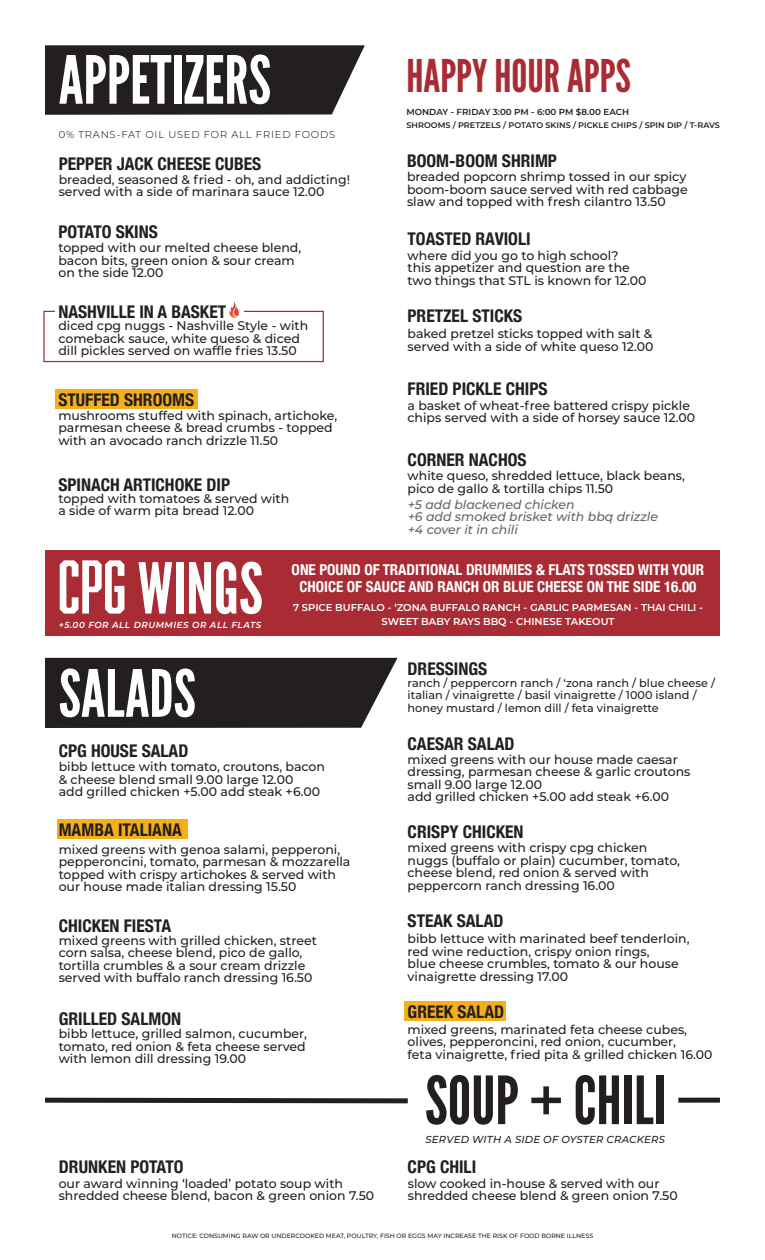
<style>
.page{position:relative;width:765px;height:1260px;background:#fff}
.page>*{position:absolute;margin:0;border:0;box-sizing:border-box;transform-origin:0 0}
.t1{font:70px "League Gothic";color:#fff}
.t2{font:66.25px "League Gothic";color:#fff}
.t3{font:66.25px "League Gothic";color:#231f20}
.t4{font:65px "League Gothic";color:#fff}
.t5{font:45px "League Gothic";color:#a92c34}
.t6{font:700 condensed 17.5px "Helvetica Neue";color:#231f20}
.t7{font:700 condensed 15px/16.2px "Helvetica Neue";color:#fff;text-align:center}
.t8{font:500 12.5px/12.5px "Montserrat";color:#231f20}
.t9{font:italic 500 12.5px/12.5px "Montserrat";color:#231f20}
.t10{font:500 11.25px/12.5px "Montserrat";color:#231f20}
.t11{font:italic 500 10.12px "Montserrat";letter-spacing:.02em;color:#231f20}
.t12{font:600 10px "Montserrat";color:#fff}
.t13{font:300 10px "Montserrat";letter-spacing:.08em;color:#000}
.t14{font:600 8.75px "Montserrat";color:#231f20}
.t15{font:italic 600 8.75px "Montserrat";letter-spacing:.06em;color:#fff}
.t16{font:600 8.12px "Montserrat";color:#231f20}
.t17{font:500 6.25px "Montserrat";color:#231f20}
.s1{font-family:"Abolition"}
</style>
<div class="page">
<div style="left:405px;top:1001px;width:101px;height:19px;background:#f6af19"></div>
<div style="left:43px;top:311px;width:281px;height:51px;border:1px solid #a92c34"></div>
<div style="left:45px;top:550px;width:675px;height:86px;background:#a92c34"></div>
<div style="left:57px;top:820px;width:130px;height:19px;background:#f6af19"></div>
<div style="left:55px;top:389px;width:142px;height:20px;background:#f6af19"></div>
<svg style="left:45px;top:45px;width:320px;height:70px;background:#2f2b2c"></svg>
<div style="left:55px;top:310px;width:189px;height:5px;background:#fff"></div>
<div style="left:45px;top:658px;width:353px;height:70px;background:#231f20"></div>
<svg style="left:45px;top:1097px;width:363px;height:7px"></svg>
<div style="left:678px;top:1098px;width:42px;height:5px;background:#231f20"></div>
<img style="left:229px;top:301px;width:12px;height:17px">
<p class="t2" style="left:59px;top:41px;width:214px">APPETIZERS</p>
<p class="t13" style="left:59px;top:128px;width:278px">0% TRANS-FAT OIL USED FOR ALL FRIED FOODS</p>
<p class="t5" style="left:406px;top:49px;width:226px">HAPPY HOUR APPS</p>
<p class="t14" style="left:406px;top:105px;width:224px">MONDAY - FRIDAY 3:00 PM - 6:00 PM $8.00 EACH</p>
<p class="t16" style="left:406px;top:120px;width:315px">SHROOMS / PRETZELS / POTATO SKINS / PICKLE CHIPS / SPIN DIP / T-RAVS</p>
<p class="t6" style="left:59px;top:150px;width:204px">PEPPER JACK CHEESE CUBES</p>
<p class="t6" style="left:407px;top:146px;width:152px">BOOM-BOOM SHRIMP</p>
<p class="t8" style="left:59px;top:173px;width:293px">breaded, seasoned &amp; fried - oh, and addicting! served with a side of marinara sauce 12.00</p>
<p class="t8" style="left:407px;top:170px;width:282px">breaded popcorn shrimp tossed in our spicy boom-boom sauce served with red cabbage slaw and topped with fresh cilantro 13.50</p>
<p class="t6" style="left:58px;top:218px;width:101px">POTATO SKINS</p>
<p class="t8" style="left:58px;top:241px;width:244px">topped with our melted cheese blend, bacon bits, green onion &amp; sour cream on the side 12.00</p>
<p class="t6" style="left:58px;top:297px;width:169px">NASHVILLE IN A BASKET</p>
<p class="t8" style="left:58px;top:319px;width:251px">diced cpg nuggs - Nashville Style - with comeback sauce, white queso &amp; diced dill pickles served on waffle fries 13.50</p>
<p class="t6" style="left:58px;top:386px;width:137px">STUFFED SHROOMS</p>
<p class="t8" style="left:58px;top:409px;width:281px">mushrooms stuffed with spinach, artichoke, parmesan cheese &amp; bread crumbs - topped with an avocado ranch drizzle 11.50</p>
<p class="t6" style="left:408px;top:225px;width:125px">TOASTED RAVIOLI</p>
<p class="t8" style="left:408px;top:248px;width:212px">where did you go to high school?</p>
<p class="t8" style="left:408px;top:261px;width:240px">this appetizer and question are the two things that STL is known for 12.00</p>
<p class="t6" style="left:408px;top:301px;width:116px">PRETZEL STICKS</p>
<p class="t8" style="left:408px;top:327px;width:247px">baked pretzel sticks topped with salt &amp; served with a side of white queso 12.00</p>
<p class="t6" style="left:408px;top:374px;width:141px">FRIED PICKLE CHIPS</p>
<p class="t8" style="left:408px;top:399px;width:289px">a basket of wheat-free battered crispy pickle chips served with a side of horsey sauce 12.00</p>
<p class="t6" style="left:408px;top:445px;width:120px">CORNER NACHOS</p>
<p class="t8" style="left:408px;top:469px;width:279px">white queso, shredded lettuce, black beans, pico de gallo &amp; tortilla chips 11.50</p>
<p class="t9" style="left:408px;top:498px;width:252px">+5 add blackened chicken<br>+6 add smoked brisket with bbq drizzle +4 cover it in chili</p>
<p class="t7" style="left:292px;top:561px;width:414px">ONE POUND OF TRADITIONAL DRUMMIES &amp; FLATS TOSSED WITH YOUR<br>CHOICE OF SAUCE AND RANCH OR BLUE CHEESE ON THE SIDE 16.00</p>
<p class="t6" style="left:58px;top:470px;width:173px">SPINACH ARTICHOKE DIP</p>
<p class="t8" style="left:58px;top:492px;width:232px">topped with tomatoes &amp; served with a side of warm pita bread 12.00</p>
<p class="t1" style="left:58px;top:547px;width:207px"><span class="s1">CPG</span> WINGS</p>
<p class="t12" style="left:293px;top:601px;width:411px">7 SPICE BUFFALO - ‘ZONA BUFFALO RANCH - GARLIC PARMESAN - THAI CHILI -</p>
<p class="t12" style="left:381px;top:614px;width:235px">SWEET BABY RAYS BBQ - CHINESE TAKEOUT</p>
<p class="t15" style="left:59px;top:618px;width:204px">+5.00 FOR ALL DRUMMIES OR ALL FLATS</p>
<p class="t4" style="left:59px;top:655px;width:139px">SALADS</p>
<p class="t6" style="left:59px;top:736px;width:131px">CPG HOUSE SALAD</p>
<p class="t8" style="left:59px;top:760px;width:268px">bibb lettuce with tomato, croutons, bacon &amp; cheese blend small 9.00 large 12.00</p>
<p class="t8" style="left:59px;top:785px;width:263px">add grilled chicken +5.00 add steak +6.00</p>
<p class="t6" style="left:59px;top:816px;width:125px">MAMBA ITALIANA</p>
<p class="t8" style="left:59px;top:842px;width:283px">mixed greens with genoa salami, pepperoni,</p>
<p class="t8" style="left:59px;top:855px;width:293px">pepperoncini, tomato, parmesan &amp; mozzarella topped with crispy artichokes &amp; served with our house made italian dressing 15.50</p>
<p class="t6" style="left:59px;top:911px;width:114px">CHICKEN FIESTA</p>
<p class="t8" style="left:59px;top:934px;width:260px">mixed greens with grilled chicken, street corn salsa, cheese blend, pico de gallo, tortilla crumbles &amp; a sour cream drizzle served with buffalo ranch dressing 16.50</p>
<p class="t6" style="left:59px;top:1004px;width:124px">GRILLED SALMON</p>
<p class="t8" style="left:59px;top:1027px;width:250px;text-align:justify">bibb lettuce, grilled salmon, cucumber, tomato, red onion &amp; feta cheese served with lemon dill dressing 19.00</p>
<p class="t6" style="left:59px;top:1152px;width:126px">DRUNKEN POTATO</p>
<p class="t8" style="left:59px;top:1176px;width:317px">our award winning ‘loaded’ potato soup with shredded cheese blend, bacon &amp; green onion 7.50</p>
<p class="t6" style="left:408px;top:654px;width:81px">DRESSINGS</p>
<p class="t10" style="left:408px;top:676px;width:309px">ranch / peppercorn ranch / ‘zona ranch / blue cheese / italian / vinaigrette / basil vinaigrette / 1000 island /</p>
<p class="t10" style="left:408px;top:701px;width:253px">honey mustard / lemon dill / feta vinaigrette</p>
<p class="t6" style="left:408px;top:729px;width:108px">CAESAR SALAD</p>
<p class="t8" style="left:408px;top:753px;width:284px">mixed greens with our house made caesar dressing, parmesan cheese &amp; garlic croutons small 9.00 large 12.00</p>
<p class="t8" style="left:408px;top:790px;width:263px">add grilled chicken +5.00 add steak +6.00</p>
<p class="t6" style="left:408px;top:817px;width:118px">CRISPY CHICKEN</p>
<p class="t8" style="left:408px;top:841px;width:274px">mixed greens with crispy cpg chicken nuggs (buffalo or plain) cucumber, tomato, cheese blend, red onion &amp; served with</p>
<p class="t8" style="left:408px;top:878px;width:209px">peppercorn ranch dressing 16.00</p>
<p class="t6" style="left:408px;top:906px;width:97px">STEAK SALAD</p>
<p class="t8" style="left:408px;top:932px;width:283px">bibb lettuce with marinated beef tenderloin, red wine reduction, crispy onion rings,</p>
<p class="t8" style="left:408px;top:957px;width:273px">blue cheese crumbles, tomato &amp; our house</p>
<p class="t8" style="left:408px;top:969px;width:162px">vinaigrette dressing 17.00</p>
<p class="t6" style="left:408px;top:997px;width:98px">GREEK SALAD</p>
<p class="t8" style="left:408px;top:1023px;width:281px">mixed greens, marinated feta cheese cubes, olives, pepperoncini, red onion, cucumber,</p>
<p class="t8" style="left:408px;top:1048px;width:306px">feta vinaigrette, fried pita &amp; grilled chicken 16.00</p>
<p class="t3" style="left:425px;top:1061px;width:243px">SOUP + CHILI</p>
<p class="t11" style="left:425px;top:1132px;width:241px">SERVED WITH A SIDE OF OYSTER CRACKERS</p>
<p class="t6" style="left:408px;top:1152px;width:70px">CPG CHILI</p>
<p class="t8" style="left:408px;top:1176px;width:271px">slow cooked in-house &amp; served with our shredded cheese blend &amp; green onion 7.50</p>
<p class="t17" style="left:172px;top:1231px;width:423px">NOTICE: CONSUMING RAW OR UNDERCOOKED MEAT, POULTRY, FISH OR EGGS MAY INCREASE THE RISK OF FOOD BORNE ILLNESS</p>
</div>
